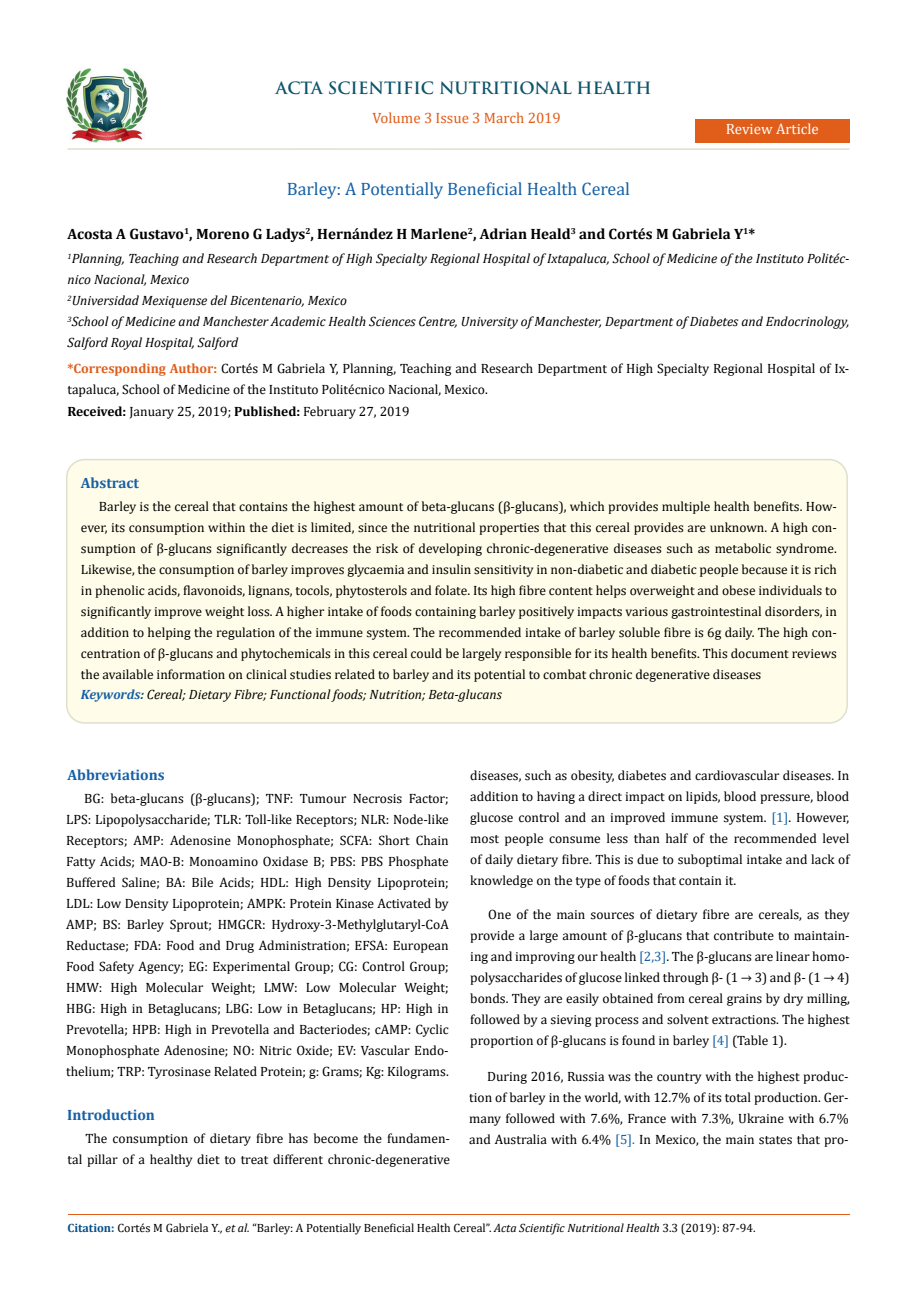
<style>
.page{position:relative;width:917px;height:1316px;background:#fff}
.page>*{position:absolute;margin:0;border:0;box-sizing:border-box;transform-origin:0 0}
.t1{font:18px "Cambria";color:#1560a6}
.t2{font:700 16.5px "Trajan Pro";color:#0e546a}
.t3{font:700 15px "Cambria";color:#000}
.t4{font:700 15px "Cambria";color:#1560a6}
.t5{font:15px "Cambria";color:#e05d1a}
.t6{font:15px "Cambria";color:#fff}
.t7{font:13.5px/21px "Cambria";color:#000;text-align:justify}
.t8{font:italic 13.5px/21px "Cambria";color:#000}
.t9{font:12px "Cambria";color:#000}
.s1{font-weight:700;color:#e05d1a}
.s2{font-weight:700}
.s3{font-weight:700;color:#1560a6}
.s4{font-weight:700;color:#0e546a}
.s5{color:#1560a6}
.s6{font-weight:700;color:#035089}
.s7{font-style:italic}
</style>
<div class="page">
<img style="left:67px;top:68px;width:80px;height:74px">
<div style="left:695px;top:119px;width:154px;height:23px;background:#e05d1a"></div>
<div style="left:67px;top:459px;width:780px;height:264px;background:#fffde9;border-radius:18px"></div>
<div style="left:66px;top:459px;width:781px;height:264px;border:2px solid #e0dfcd;border-radius:18px"></div>
<hr style="left:67px;top:148px;width:782px;height:2px;background:#e0dfcd">
<hr style="left:68px;top:1214px;width:782px;height:1px;background:#e05d1a">
<p class="t2" style="left:276px;top:77px;width:377px">ACTA SCIENTIFIC NUTRITIONAL HEALTH</p>
<p class="t5" style="left:372px;top:109px;width:190px">Volume 3 Issue 3 March 2019</p>
<p class="t6" style="left:725px;top:120px;width:94px">Review Article</p>
<h1 class="t1" style="left:287px;top:178px;width:345px">Barley: A Potentially Beneficial Health Cereal</h1>
<p class="t3" style="left:67px;top:223px;width:689px">Acosta A Gustavo<sup>1</sup>, Moreno G Ladys<sup>2</sup>, Hernández H Marlene<sup>2</sup>, Adrian Heald<sup>3</sup> and Cortés M Gabriela Y<sup>1</sup>*</p>
<p class="t8" style="left:67px;top:247px;width:783px"><sup>1</sup>Planning, Teaching and Research Department of High Specialty Regional Hospital of Ixtapaluca, School of Medicine of the Instituto Politéc&shy;nico Nacional, Mexico<br><sup>2</sup>Universidad Mexiquense del Bicentenario, Mexico<br><sup>3</sup>School of Medicine and Manchester Academic Health Sciences Centre, University of Manchester, Department of Diabetes and Endocrinology, Salford Royal Hospital, Salford</p>
<p class="t7" style="left:67px;top:358px;width:783px"><span class="s1">*Corresponding Author:</span> Cortés M Gabriela Y, Planning, Teaching and Research Department of High Specialty Regional Hospital of Ix&shy;tapaluca, School of Medicine of the Instituto Politécnico Nacional, Mexico.</p>
<p class="t7" style="left:67px;top:401px;width:343px"><span class="s2">Received:</span> January 25, 2019; <span class="s2">Published:</span> February 27, 2019</p>
<p class="t4" style="left:81px;top:472px;width:60px">Abstract</p>
<p class="t7" style="left:81px;top:496px;width:757px;text-indent:18px">Barley is the cereal that contains the highest amount of beta-glucans (β-glucans), which provides multiple health benefits. How&shy;ever, its consumption within the diet is limited, since the nutritional properties that this cereal provides are unknown. A high con&shy;sumption of β-glucans significantly decreases the risk of developing chronic-degenerative diseases such as metabolic syndrome.<br>Likewise, the consumption of barley improves glycaemia and insulin sensitivity in non-diabetic and diabetic people because it is rich in phenolic acids, flavonoids, lignans, tocols, phytosterols and folate. Its high fibre content helps overweight and obese individuals to significantly improve weight loss. A higher intake of foods containing barley positively impacts various gastrointestinal disorders, in addition to helping the regulation of the immune system. The recommended intake of barley soluble fibre is 6g daily. The high con&shy;centration of β-glucans and phytochemicals in this cereal could be largely responsible for its health benefits. This document reviews the available information on clinical studies related to barley and its potential to combat chronic degenerative diseases</p>
<p class="t8" style="left:81px;top:683px;width:422px"><span class="s3">Keywords</span><span class="s4">:</span> Cereal; Dietary Fibre; Functional foods; Nutrition; Beta-glucans</p>
<p class="t4" style="left:67px;top:764px;width:99px">Abbreviations</p>
<p class="t7" style="left:66px;top:788px;width:384px;text-indent:18px">BG: beta-glucans (β-glucans); TNF: Tumour Necrosis Factor; LPS: Lipopolysaccharide; TLR: Toll-like Receptors; NLR: Node-like Receptors; AMP: Adenosine Monophosphate; SCFA: Short Chain Fatty Acids; MAO-B: Monoamino Oxidase B; PBS: PBS Phosphate Buffered Saline; BA: Bile Acids; HDL: High Density Lipoprotein; LDL: Low Density Lipoprotein; AMPK: Protein Kinase Activated by AMP; BS: Barley Sprout; HMGCR: Hydroxy-3-Methylglutaryl-CoA Reductase; FDA: Food and Drug Administration; EFSA: European Food Safety Agency; EG: Experimental Group; CG: Control Group; HMW: High Molecular Weight; LMW: Low Molecular Weight; HBG: High in Betaglucans; LBG: Low in Betaglucans; HP: High in Prevotella; HPB: High in Prevotella and Bacteriodes; cAMP: Cyclic Monophosphate Adenosine; NO: Nitric Oxide; EV: Vascular Endo&shy;thelium; TRP: Tyrosinase Related Protein; g: Grams; Kg: Kilograms.</p>
<p class="t4" style="left:67px;top:1104px;width:89px">Introduction</p>
<p class="t7" style="left:67px;top:1127px;width:384px;text-align:right">The consumption of dietary fibre has become the fundamen&shy;tal pillar of a healthy diet to treat different chronic-degenerative</p>
<p class="t7" style="left:470px;top:764px;width:380px">diseases, such as obesity, diabetes and cardiovascular diseases. In addition to having a direct impact on lipids, blood pressure, blood glucose control and an improved immune system. <span class="s5">[1]</span>. However, most people consume less than half of the recommended level of daily dietary fibre. This is due to suboptimal intake and lack of knowledge on the type of foods that contain it.</p>
<p class="t7" style="left:470px;top:904px;width:381px;text-indent:18px">One of the main sources of dietary fibre are cereals, as they provide a large amount of β-glucans that contribute to maintain&shy;ing and improving our health <span class="s5">[2,3]</span>. The β-glucans are linear homo&shy;polysaccharides of glucose linked through β- (1 → 3) and β- (1 → 4) bonds. They are easily obtained from cereal grains by dry milling, followed by a sieving process and solvent extractions. The highest proportion of β-glucans is found in barley <span class="s5">[4]</span> (Table 1).</p>
<p class="t7" style="left:469px;top:1066px;width:381px;text-indent:18px">During 2016, Russia was the country with the highest produc&shy;tion of barley in the world, with 12.7% of its total production. Ger&shy;many followed with 7.6%, France with 7.3%, Ukraine with 6.7% and Australia with 6.4% <span class="s5">[5].</span> In Mexico, the main states that pro-</p>
<p class="t9" style="left:67px;top:1221px;width:689px"><span class="s6">Citation:</span> Cortés M Gabriela Y<span class="s7">., et al.</span> “Barley: A Potentially Beneficial Health Cereal”. <span class="s7">Acta Scientific Nutritional Health</span> 3.3 (2019): 87-94.</p>
</div>
